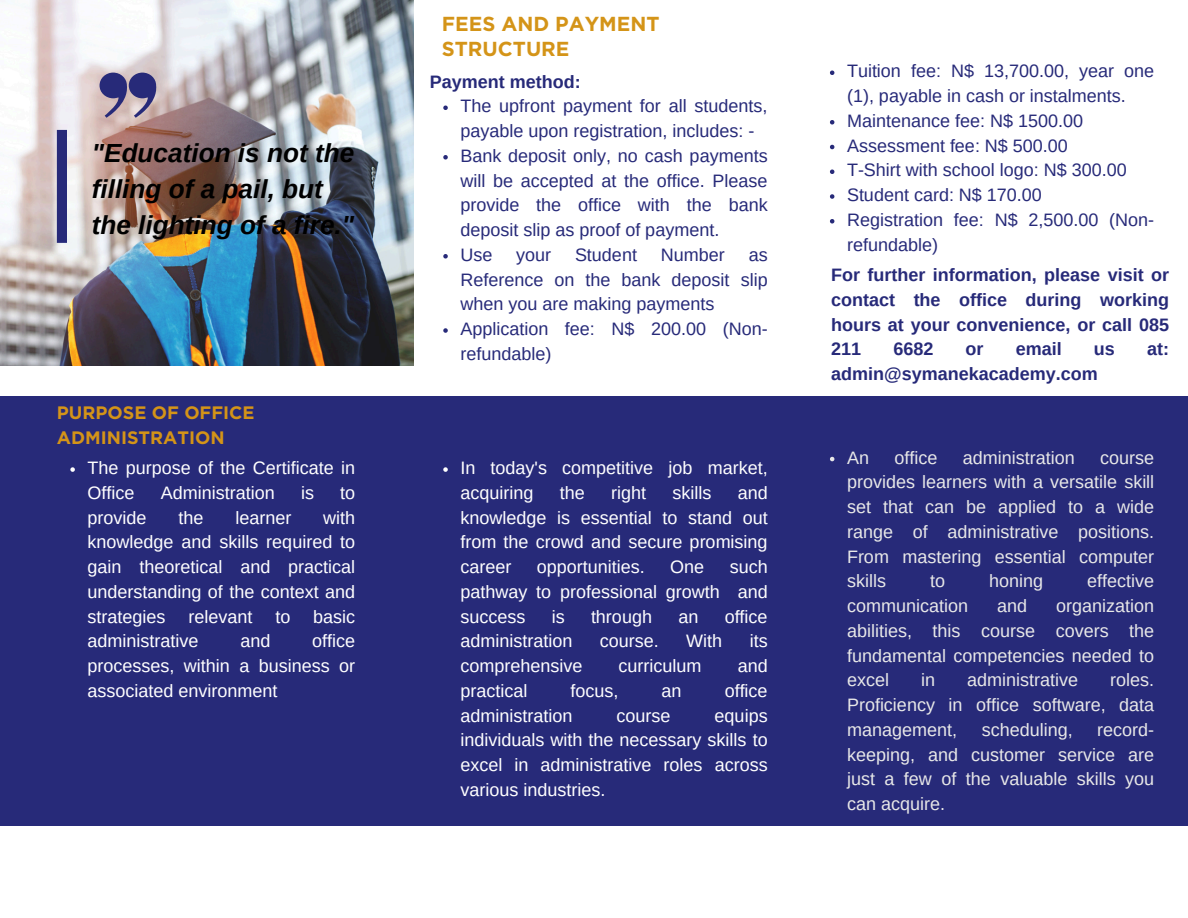
<style>
.page{position:relative;width:1188px;height:918px;background:#fff}
.page>*{position:absolute;margin:0;border:0;box-sizing:border-box;transform-origin:0 0}
.t1{font:italic 700 26.25px/36px "Arimo";color:#000}
.t2{font:700 20.25px/24.8px "Gotham";color:#d49418}
.t3{font:18px/24.8px "Arimo";color:#fff;text-align:justify}
.t4{font:18px/24.8px "Arimo";color:#272a79}
.t5{font:18px/24.8px "Arimo";color:#e8e8e8;text-align:justify}
.t6{font:700 18px/24.8px "Arimo";color:#272a79;text-align:justify}
.t7{font:700 18px/24.8px "Gotham";color:#d49418}
</style>
<div class="page">
<img style="left:0;top:0;width:414px;height:365px">
<div style="left:0;top:396px;width:1188px;height:430px;background:#272a79"></div>
<div style="left:57px;top:130px;width:10px;height:113px;background:#272a79"></div>
<svg style="left:100px;top:73px;width:58px;height:44px;background:#797098"></svg>
<svg style="left:70px;top:467px;width:5px;height:5px"></svg>
<svg style="left:830px;top:457px;width:4px;height:4px"></svg>
<svg style="left:443px;top:467px;width:5px;height:5px"></svg>
<svg style="left:443px;top:106px;width:5px;height:4px"></svg>
<svg style="left:443px;top:155px;width:5px;height:5px"></svg>
<svg style="left:443px;top:254px;width:5px;height:5px"></svg>
<svg style="left:443px;top:328px;width:5px;height:5px"></svg>
<svg style="left:830px;top:71px;width:4px;height:4px"></svg>
<svg style="left:830px;top:120px;width:4px;height:5px"></svg>
<svg style="left:830px;top:145px;width:4px;height:4px"></svg>
<svg style="left:830px;top:170px;width:4px;height:4px"></svg>
<svg style="left:830px;top:194px;width:4px;height:5px"></svg>
<svg style="left:830px;top:219px;width:4px;height:5px"></svg>
<h4 class="t1" style="left:92px;top:135px;width:264px">"Education is not the filling of a pail, but the lighting of a fire."</h4>
<p class="t7" style="left:57px;top:400px;width:199px">PURPOSE OF OFFICE<br>ADMINISTRATION</p>
<h1 class="t3" style="left:87px;top:455px;width:269px">The purpose of the Certificate in<br>Office</h1>
<h1 class="t3" style="left:161px;top:480px;width:115px">Administration</h1>
<h1 class="t3" style="left:301px;top:480px;width:14px">is</h1>
<h1 class="t3" style="left:340px;top:480px;width:16px">to</h1>
<h1 class="t3" style="left:87px;top:505px;width:269px;text-indent:236px">with knowledge and skills required to gain theoretical and practical understanding of the context and strategies</h1>
<h1 class="t3" style="left:87px;top:505px;width:61px">provide</h1>
<h1 class="t3" style="left:178px;top:505px;width:27px">the</h1>
<h1 class="t3" style="left:235px;top:505px;width:58px">learner</h1>
<h1 class="t3" style="left:188px;top:604px;width:66px">relevant</h1>
<h1 class="t3" style="left:275px;top:604px;width:16px">to</h1>
<h1 class="t3" style="left:313px;top:604px;width:44px">basic</h1>
<h1 class="t3" style="left:87px;top:629px;width:112px">administrative</h1>
<h1 class="t3" style="left:240px;top:629px;width:32px">and</h1>
<h1 class="t3" style="left:87px;top:629px;width:269px;text-indent:225px">office processes, within a business or associated environment</h1>
<p class="t2" style="left:442px;top:11px;width:219px">FEES AND PAYMENT<br>STRUCTURE</p>
<p class="t6" style="left:430px;top:69px;width:152px">Payment method:</p>
<p class="t4" style="left:460px;top:94px;width:309px">The upfront payment for all students, payable upon registration, includes: -</p>
<p class="t4" style="left:460px;top:143px;width:309px;text-align:justify">Bank deposit only, no cash payments will be accepted at the office. Please provide the office with the bank deposit slip as proof of payment.</p>
<p class="t4" style="left:460px;top:242px;width:34px">Use</p>
<p class="t4" style="left:516px;top:242px;width:37px">your</p>
<p class="t4" style="left:575px;top:242px;width:63px">Student</p>
<p class="t4" style="left:661px;top:242px;width:66px">Number</p>
<p class="t4" style="left:460px;top:242px;width:309px;text-align:justify;text-indent:288px">as Reference on the bank deposit slip when you are making payments</p>
<p class="t4" style="left:460px;top:316px;width:309px">Application fee: N$ 200.00 (Non&shy;refundable)</p>
<p class="t3" style="left:460px;top:455px;width:309px">In today's competitive job market, acquiring</p>
<p class="t3" style="left:460px;top:480px;width:309px;text-indent:277px">and knowledge is essential to stand out from the crowd and secure promising career</p>
<p class="t3" style="left:560px;top:480px;width:27px">the</p>
<p class="t3" style="left:611px;top:480px;width:36px">right</p>
<p class="t3" style="left:672px;top:480px;width:40px">skills</p>
<p class="t3" style="left:460px;top:554px;width:309px;text-indent:269px">such pathway to professional growth and success</p>
<p class="t3" style="left:537px;top:554px;width:109px">opportunities.</p>
<p class="t3" style="left:670px;top:554px;width:36px">One</p>
<p class="t3" style="left:552px;top:604px;width:14px">is</p>
<p class="t3" style="left:591px;top:604px;width:63px">through</p>
<p class="t3" style="left:678px;top:604px;width:22px">an</p>
<p class="t3" style="left:725px;top:604px;width:44px">office</p>
<p class="t3" style="left:460px;top:629px;width:113px">administration</p>
<p class="t3" style="left:600px;top:629px;width:61px">course.</p>
<p class="t3" style="left:686px;top:629px;width:37px">With</p>
<p class="t3" style="left:750px;top:629px;width:19px">its</p>
<p class="t3" style="left:460px;top:653px;width:124px">comprehensive</p>
<p class="t3" style="left:619px;top:653px;width:84px">curriculum</p>
<p class="t3" style="left:738px;top:653px;width:32px">and</p>
<p class="t3" style="left:460px;top:678px;width:68px">practical</p>
<p class="t3" style="left:570px;top:678px;width:49px">focus,</p>
<p class="t3" style="left:662px;top:678px;width:22px">an</p>
<p class="t3" style="left:725px;top:678px;width:44px">office</p>
<p class="t3" style="left:460px;top:703px;width:113px">administration</p>
<p class="t3" style="left:617px;top:703px;width:56px">course</p>
<p class="t3" style="left:460px;top:703px;width:309px;text-indent:254px">equips individuals with the necessary skills to excel in administrative roles across various industries.</p>
<p class="t4" style="left:847px;top:59px;width:309px">Tuition fee: N$ 13,700.00, year one (1), payable in cash or instalments.</p>
<p class="t4" style="left:847px;top:108px;width:238px">Maintenance fee: N$ 1500.00</p>
<p class="t4" style="left:847px;top:133px;width:222px">Assessment fee: N$ 500.00</p>
<h4 class="t4" style="left:847px;top:158px;width:281px">T-Shirt with school logo: N$ 300.00</h4>
<h3 class="t4" style="left:847px;top:182px;width:196px">Student card: N$ 170.00</h3>
<p class="t4" style="left:847px;top:207px;width:309px">Registration fee: N$ 2,500.00 (Non&shy;refundable)</p>
<p class="t6" style="left:831px;top:263px;width:339px">For further information, please visit or contact the office during working hours at your convenience, or call 085<br>211</p>
<p class="t6" style="left:893px;top:337px;width:42px">6682</p>
<p class="t6" style="left:966px;top:337px;width:19px">or</p>
<p class="t6" style="left:1016px;top:337px;width:47px">email</p>
<p class="t6" style="left:1094px;top:337px;width:22px">us</p>
<p class="t6" style="left:1147px;top:337px;width:23px">at:</p>
<p class="t6" style="left:831px;top:362px;width:268px">admin@symanekacademy.com</p>
<h2 class="t5" style="left:847px;top:445px;width:23px">An</h2>
<h2 class="t5" style="left:894px;top:445px;width:44px">office</h2>
<h2 class="t5" style="left:963px;top:445px;width:113px">administration</h2>
<h2 class="t5" style="left:847px;top:445px;width:309px;text-indent:253px">course provides learners with a versatile skill set that can be applied to a wide range of administrative positions.<br>From mastering essential computer skills</h2>
<h2 class="t5" style="left:930px;top:569px;width:16px">to</h2>
<h2 class="t5" style="left:989px;top:569px;width:56px">honing</h2>
<h2 class="t5" style="left:1087px;top:569px;width:68px">effective</h2>
<h2 class="t5" style="left:847px;top:593px;width:123px">communication</h2>
<h2 class="t5" style="left:997px;top:593px;width:32px">and</h2>
<h2 class="t5" style="left:847px;top:593px;width:309px;text-indent:209px">organization abilities, this course covers the fundamental competencies needed to excel</h2>
<h2 class="t5" style="left:847px;top:668px;width:309px;text-indent:263px">roles.<br>Proficiency in office software, data management,</h2>
<h2 class="t5" style="left:921px;top:668px;width:16px">in</h2>
<h2 class="t5" style="left:967px;top:668px;width:112px">administrative</h2>
<h2 class="t5" style="left:847px;top:717px;width:309px;text-indent:250px">record&shy;keeping, and customer service are just a few of the valuable skills you can acquire.</h2>
<h2 class="t5" style="left:982px;top:717px;width:93px">scheduling,</h2>
</div>
